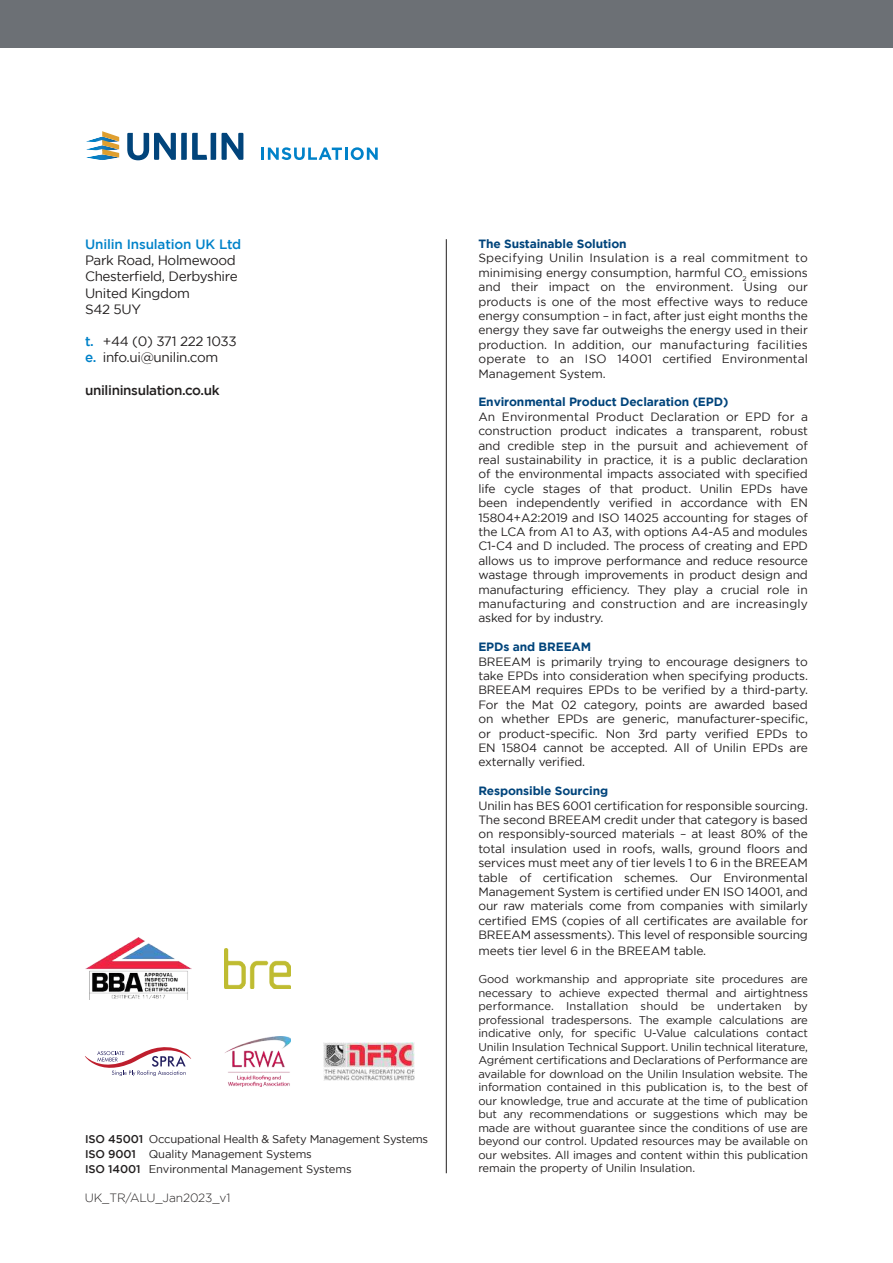
<style>
.page{position:relative;width:893px;height:1263px;background:#fff}
.page>*{position:absolute;margin:0;border:0;box-sizing:border-box;transform-origin:0 0}
.t1{font:13.5px/16.2px "Gotham";letter-spacing:-.025em;color:#221f1f}
.t2{font:500 13.5px "Gotham";letter-spacing:-.025em;color:#221f1f}
.t3{font:500 13.5px "Gotham";letter-spacing:-.01em;color:#0082c9}
.t4{font:12px/14.4px "Gotham";letter-spacing:-.01em;color:#221f1f;text-align:justify}
.t5{font:700 12px "Gotham";letter-spacing:-.01em;color:#01447b}
.t6{font:300 12px "Gotham";letter-spacing:-.01em;color:#221f1f}
.t7{font:11.25px/13.5px "Gotham";letter-spacing:-.01em;color:#221f1f;text-align:justify}
.s1{font-weight:500;color:#0082c9}
.s2{font-weight:500}
</style>
<div class="page">
<img style="left:323px;top:1043px;width:92px;height:37px">
<img style="left:86px;top:157px;width:33px;height:3px">
<svg style="left:86px;top:131px;width:33px;height:26px"></svg>
<svg style="left:222px;top:133px;width:21px;height:27px"></svg>
<svg style="left:127px;top:133px;width:89px;height:27px"></svg>
<svg style="left:261px;top:147px;width:117px;height:13px"></svg>
<hr style="left:446px;top:239px;width:1px;height:934px;background:#221f1f">
<div style="left:0;top:0;width:893px;height:48px;background:#6c7075"></div>
<svg style="left:85px;top:1047px;width:106px;height:29px"></svg>
<img style="left:225px;top:1036px;width:65px;height:51px">
<img style="left:224px;top:948px;width:66px;height:41px">
<img style="left:85px;top:937px;width:106px;height:63px">
<p class="t3" style="left:85px;top:239px;width:158px">Unilin Insulation UK Ltd</p>
<p class="t1" style="left:85px;top:252px;width:154px">Park Road, Holmewood<br>Chester昀椀eld, Derbyshire<br>United Kingdom<br>S42 5UY</p>
<p class="t1" style="left:85px;top:333px;width:153px"><span class="s1">t.</span> +44 (0) 371 222 1033 <span class="s1">e.</span> info.ui@unilin.com</p>
<p class="t2" style="left:85px;top:385px;width:136px">unilininsulation.co.uk</p>
<p class="t7" style="left:85px;top:1132px;width:345px"><span class="s2">ISO 45001</span> Occupational Health &amp; Safety Management Systems</p>
<p class="t7" style="left:85px;top:1146px;width:268px;line-height:15.3px"><span class="s2">ISO 9001</span> Quality Management Systems<br><span class="s2">ISO 14001</span> Environmental Management Systems</p>
<p class="t6" style="left:85px;top:1191px;width:147px">UK_TR/ALU_Jan2023_v1</p>
<p class="t5" style="left:478px;top:237px;width:150px">The Sustainable Solution</p>
<p class="t4" style="left:478px;top:251px;width:331px">Specifying Unilin Insulation is a real commitment to minimising energy consumption, harmful CO<sub>2</sub> emissions and their impact on the environment. Using our products is one of the most effective ways to reduce energy consumption – in fact, after just eight months the energy they save far outweighs the energy used in their production. In addition, our manufacturing facilities operate to an ISO 14001 certi昀椀ed Environmental Management System.</p>
<p class="t5" style="left:478px;top:395px;width:251px">Environmental Product Declaration (EPD)</p>
<p class="t4" style="left:478px;top:409px;width:331px">An Environmental Product Declaration or EPD for a construction product indicates a transparent, robust and credible step in the pursuit and achievement of real sustainability in practice, it is a public declaration of the environmental impacts associated with speci昀椀ed life cycle stages of that product. Unilin EPDs have been independently veri昀椀ed in accordance with EN 15804+A2:2019 and ISO 14025 accounting for stages of the LCA from A1 to A3, with options A4-A5 and modules C1-C4 and D included. The process of creating and EPD allows us to improve performance and reduce resource wastage through improvements in product design and manufacturing ef昀椀ciency. They play a crucial role in manufacturing and construction and are increasingly asked for by industry.</p>
<p class="t5" style="left:478px;top:642px;width:114px">EPDs and BREEAM</p>
<p class="t4" style="left:478px;top:654px;width:331px">BREEAM is primarily trying to encourage designers to take EPDs into consideration when specifying products.<br>BREEAM requires EPDs to be veri昀椀ed by a third-party.<br>For the Mat 02 category, points are awarded based on whether EPDs are generic, manufacturer-speci昀椀c, or product-speci昀椀c. Non 3rd party veri昀椀ed EPDs to EN 15804 cannot be accepted. All of Unilin EPDs are externally veri昀椀ed.</p>
<p class="t5" style="left:478px;top:784px;width:131px">Responsible Sourcing</p>
<p class="t4" style="left:478px;top:798px;width:331px">Unilin has BES 6001 certi昀椀cation for responsible sourcing.<br>The second BREEAM credit under that category is based on responsibly-sourced materials – at least 80% of the total insulation used in roofs, walls, ground floors and services must meet any of tier levels 1 to 6 in the BREEAM table of certi昀椀cation schemes. Our Environmental Management System is certi昀椀ed under EN ISO 14001, and our raw materials come from companies with similarly certi昀椀ed EMS (copies of all certi昀椀cates are available for BREEAM assessments). This level of responsible sourcing meets tier level 6 in the BREEAM table.</p>
<p class="t7" style="left:478px;top:972px;width:331px">Good workmanship and appropriate site procedures are necessary to achieve expected thermal and airtightness performance. Installation should be undertaken by professional tradespersons. The example calculations are indicative only, for speci昀椀c U-Value calculations contact Unilin Insulation Technical Support. Unilin technical literature, Agrément certi昀椀cations and Declarations of Performance are available for download on the Unilin Insulation website. The information contained in this publication is, to the best of our knowledge, true and accurate at the time of publication but any recommendations or suggestions which may be made are without guarantee since the conditions of use are beyond our control. Updated resources may be available on our websites. All images and content within this publication remain the property of Unilin Insulation.</p>
</div>
